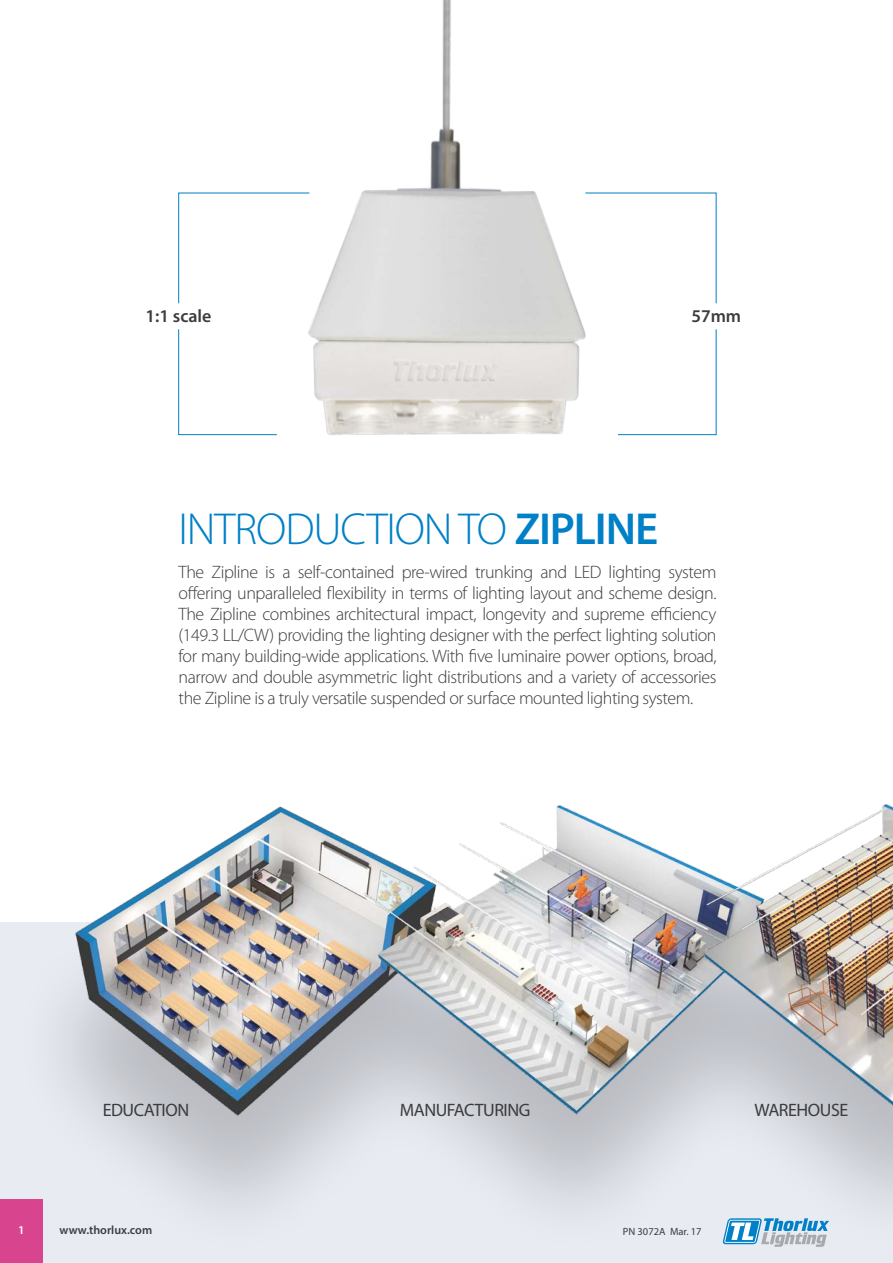
<style>
.page{position:relative;width:893px;height:1263px;background:#fff}
.page>*{position:absolute;margin:0;border:0;box-sizing:border-box;transform-origin:0 0}
.t1{font:300 45px "Myriad Pro";letter-spacing:-.025em;color:#0080c7}
.t2{font:300 18px/21px "Myriad Pro";letter-spacing:-.025em;color:#3c3c3f;text-align:justify}
.t3{font:18px "Myriad Pro";letter-spacing:-.025em;color:#3c3c3f}
.t4{font:600 18px "Myriad Pro";color:#3c3c3f}
.t5{font:600 12px "Myriad Pro";color:#3c3c3f}
.t6{font:600 12px "Myriad Pro";color:#fff}
.t7{font:10.5px "Myriad Pro";color:#3c3c3f}
.s1{font-weight:600}
</style>
<div class="page">
<div style="left:10px;top:825px;width:883px;height:438px;background:#000;opacity:.2"></div>
<img style="left:28px;top:806px;width:498px;height:337px">
<img style="left:348px;top:805px;width:421px;height:316px">
<img style="left:673px;top:804px;width:220px;height:315px">
<img style="left:257px;top:0;width:362px;height:436px">
<svg style="left:585px;top:192px;width:132px;height:112px"></svg>
<svg style="left:178px;top:192px;width:132px;height:112px"></svg>
<svg style="left:617px;top:329px;width:100px;height:106px"></svg>
<svg style="left:178px;top:329px;width:100px;height:106px"></svg>
<div style="left:0;top:1199px;width:43px;height:64px;background:#d8458e"></div>
<svg style="left:723px;top:1218px;width:106px;height:29px;background:#94bfd9"></svg>
<p class="t4" style="left:146px;top:304px;width:67px">1:1 scale</p>
<p class="t4" style="left:691px;top:304px;width:51px">57mm</p>
<h1 class="t1" style="left:179px;top:502px;width:481px">INTRODUCTION TO <span class="s1">ZIPLINE</span></h1>
<p class="t2" style="left:179px;top:561px;width:539px">The Zipline is a self-contained pre-wired trunking and LED lighting system offering unparalleled flexibility in terms of lighting layout and scheme design.<br>The Zipline combines architectural impact, longevity and supreme efficiency (149.3 LL/CW) providing the lighting designer with the perfect lighting solution for many building-wide applications. With five luminaire power options, broad, narrow and double asymmetric light distributions and a variety of accessories the Zipline is a truly versatile suspended or surface mounted lighting system.</p>
<p class="t3" style="left:103px;top:1099px;width:88px">EDUCATION</p>
<p class="t3" style="left:400px;top:1099px;width:132px">MANUFACTURING</p>
<p class="t3" style="left:755px;top:1099px;width:95px">WAREHOUSE</p>
<p class="t6" style="left:18px;top:1222px;width:8px">1</p>
<p class="t5" style="left:60px;top:1222px;width:94px">www.thorlux.com</p>
<p class="t7" style="left:623px;top:1225px;width:80px">PN 3072A Mar. 17</p>
</div>
